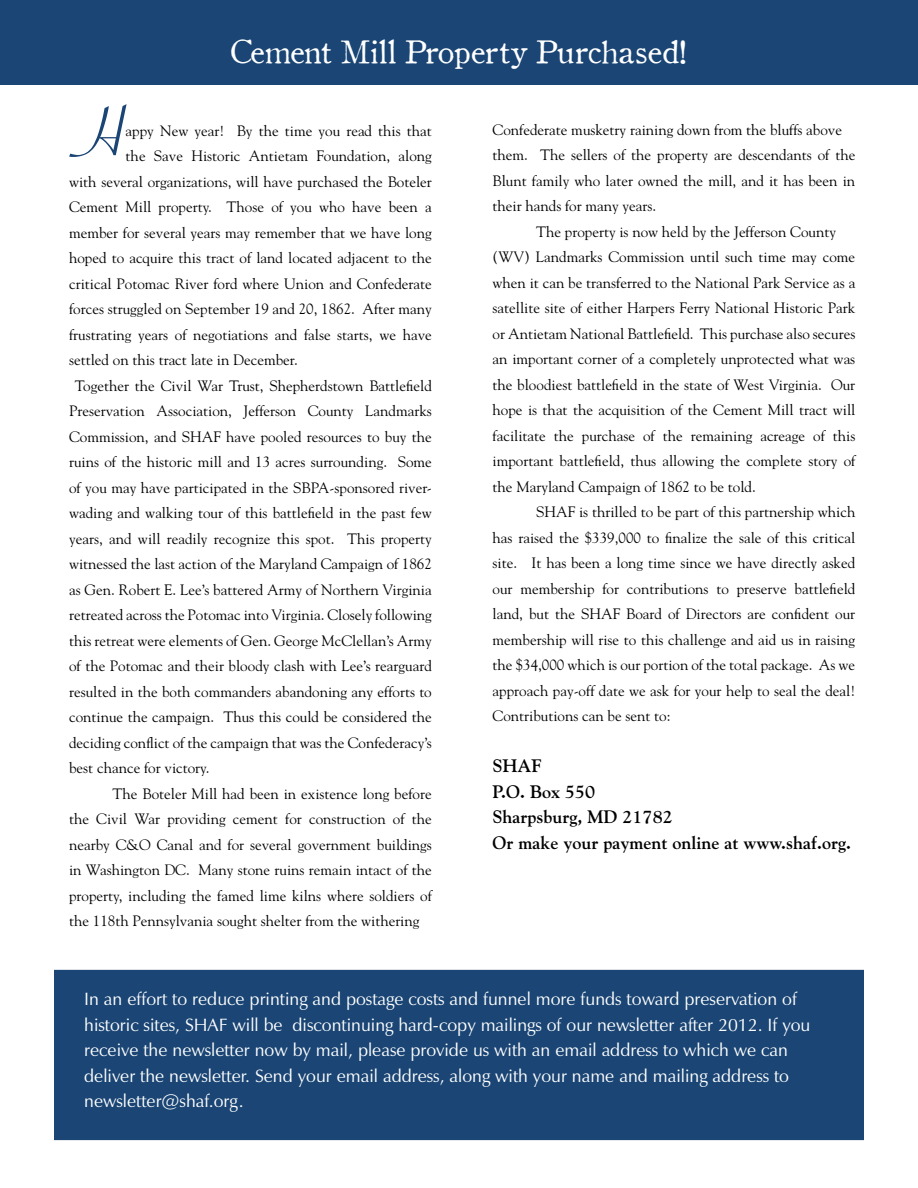
<style>
.page{position:relative;width:918px;height:1188px;background:#fff}
.page>*{position:absolute;margin:0;border:0;box-sizing:border-box;transform-origin:0 0}
.t1{font:77.55px "Savoye Let Plain";color:#1a4574}
.t2{font:31.5px "Old Style 1 HPLHS";letter-spacing:.015em;color:#fff}
.t3{font:18px/25.5px "Zapf Humanist 601 BT";color:#fff}
.t4{font:700 18px/25.5px "Goudy";color:#000}
.t5{font:15px/25.5px "Goudy";color:#000}
</style>
<div class="page">
<div style="left:0;top:0;width:918px;height:84px;background:#1a4574"></div>
<div style="left:54px;top:970px;width:810px;height:170px;background:#1a4574"></div>
<h2 class="t2" style="left:230px;top:28px;width:459px">Cement Mill Property Purchased!</h2>
<h1 class="t1" style="left:72px;top:80px;width:55px">H</h1>
<p class="t5" style="left:126px;top:117px;width:308px">appy New year! By the time you read this that</p>
<p class="t5" style="left:126px;top:143px;width:308px">the Save Historic Antietam Foundation, along</p>
<p class="t5" style="left:69px;top:168px;width:364px">with several organizations, will have purchased the Boteler</p>
<p class="t5" style="left:69px;top:194px;width:364px">Cement Mill property. Those of you who have been a</p>
<p class="t5" style="left:69px;top:219px;width:364px">member for several years may remember that we have long</p>
<p class="t5" style="left:69px;top:245px;width:364px">hoped to acquire this tract of land located adjacent to the</p>
<p class="t5" style="left:69px;top:270px;width:364px">critical Potomac River ford where Union and Confederate</p>
<p class="t5" style="left:69px;top:296px;width:364px">forces struggled on September 19 and 20, 1862. After many</p>
<p class="t5" style="left:69px;top:321px;width:364px">frustrating years of negotiations and false starts, we have</p>
<p class="t5" style="left:69px;top:347px;width:230px">settled on this tract late in December.</p>
<p class="t5" style="left:75px;top:372px;width:358px">Together the Civil War Trust, Shepherdstown Battlefield</p>
<p class="t5" style="left:69px;top:398px;width:364px">Preservation Association, Jefferson County Landmarks</p>
<p class="t5" style="left:69px;top:423px;width:364px">Commission, and SHAF have pooled resources to buy the</p>
<p class="t5" style="left:69px;top:449px;width:364px">ruins of the historic mill and 13 acres surrounding. Some</p>
<p class="t5" style="left:69px;top:474px;width:364px">of you may have participated in the SBPA-sponsored river-</p>
<p class="t5" style="left:69px;top:500px;width:364px">wading and walking tour of this battlefield in the past few</p>
<p class="t5" style="left:69px;top:525px;width:364px">years, and will readily recognize this spot. This property</p>
<p class="t5" style="left:69px;top:551px;width:364px">witnessed the last action of the Maryland Campaign of 1862</p>
<p class="t5" style="left:69px;top:576px;width:364px">as Gen. Robert E. Lee’s battered Army of Northern Virginia</p>
<p class="t5" style="left:69px;top:602px;width:364px">retreated across the Potomac into Virginia. Closely following</p>
<p class="t5" style="left:69px;top:627px;width:364px">this retreat were elements of Gen. George McClellan’s Army</p>
<p class="t5" style="left:69px;top:653px;width:364px">of the Potomac and their bloody clash with Lee’s rearguard</p>
<p class="t5" style="left:69px;top:678px;width:364px">resulted in the both commanders abandoning any efforts to</p>
<p class="t5" style="left:69px;top:704px;width:364px">continue the campaign. Thus this could be considered the</p>
<p class="t5" style="left:69px;top:729px;width:364px">deciding conflict of the campaign that was the Confederacy’s</p>
<p class="t5" style="left:69px;top:755px;width:142px">best chance for victory.</p>
<p class="t5" style="left:113px;top:780px;width:321px">The Boteler Mill had been in existence long before</p>
<p class="t5" style="left:69px;top:806px;width:364px">the Civil War providing cement for construction of the</p>
<p class="t5" style="left:69px;top:831px;width:364px">nearby C&amp;O Canal and for several government buildings</p>
<p class="t5" style="left:69px;top:857px;width:364px">in Washington DC. Many stone ruins remain intact of the</p>
<p class="t5" style="left:69px;top:882px;width:364px">property, including the famed lime kilns where soldiers of</p>
<p class="t5" style="left:69px;top:908px;width:352px">the 118th Pennsylvania sought shelter from the withering</p>
<p class="t5" style="left:493px;top:116px;width:364px">Confederate musketry raining down from the bluffs above them. The sellers of the property are descendants of the Blunt family who later owned the mill, and it has been in their hands for many years.</p>
<p class="t5" style="left:493px;top:218px;width:364px;text-indent:44px">The property is now held by the Jefferson County (WV) Landmarks Commission until such time may come when it can be transferred to the National Park Service as a satellite site of either Harpers Ferry National Historic Park or Antietam National Battlefield. This purchase also secures an important corner of a completely unprotected what was the bloodiest battlefield in the state of West Virginia. Our hope is that the acquisition of the Cement Mill tract will facilitate the purchase of the remaining acreage of this important battlefield, thus allowing the complete story of the Maryland Campaign of 1862 to be told.</p>
<p class="t5" style="left:493px;top:499px;width:364px;text-align:justify;text-indent:44px">SHAF is thrilled to be part of this partnership which has raised the $339,000 to finalize the sale of this critical site. It has been a long time since we have directly asked our membership for contributions to preserve battlefield land, but the SHAF Board of Directors are confident our membership will rise to this challenge and aid us in raising the $34,000 which is our portion of the total package. As we approach pay-off date we ask for your help to seal the deal!<br>Contributions can be sent to:</p>
<p class="t4" style="left:493px;top:753px;width:360px">SHAF<br>P.O. Box 550<br>Sharpsburg, MD 21782<br>Or make your payment online at www.shaf.org.</p>
<p class="t3" style="left:84px;top:986px;width:728px">In an effort to reduce printing and postage costs and funnel more funds toward preservation of historic sites, SHAF will be discontinuing hard-copy mailings of our newsletter after 2012. If you receive the newsletter now by mail, please provide us with an email address to which we can deliver the newsletter. Send your email address, along with your name and mailing address to newsletter@shaf.org.</p>
</div>
